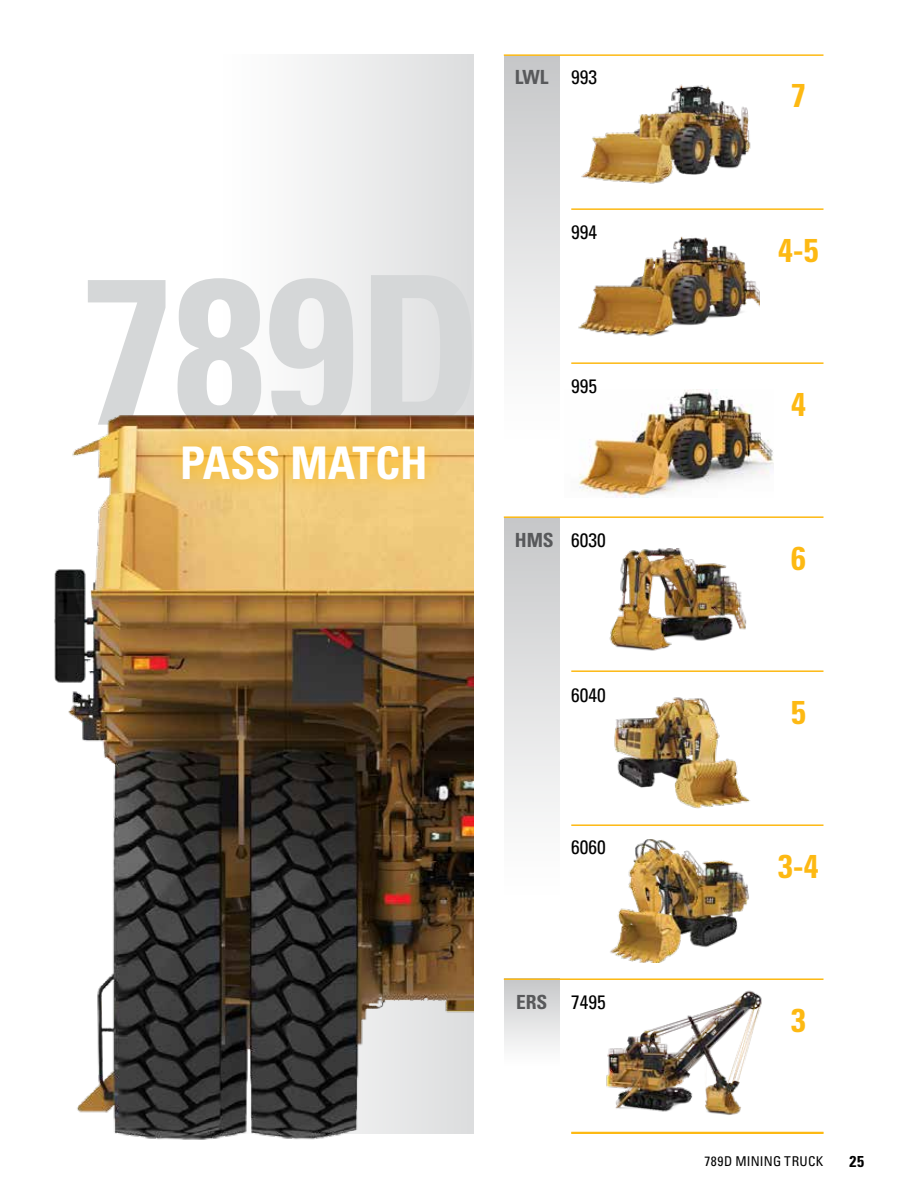
<style>
.page{position:relative;width:918px;height:1188px;background:#fff}
.page>*{position:absolute;margin:0;border:0;box-sizing:border-box;transform-origin:0 0}
.t1{font:700 condensed 207.15px "Univers LT Std";color:#d5d7d8}
.t2{font:700 condensed 45px "Univers LT Std";color:#fff}
.t3{font:700 condensed 33px "Univers LT Std";color:#fdb913}
.t4{font:condensed 19.5px "Univers LT Std";color:#000}
.t5{font:700 condensed 19.5px "Univers LT Std";color:#58595b}
.t6{font:700 condensed 15.75px "Univers LT Std";color:#000}
.t7{font:condensed 13.5px "Univers LT Std";letter-spacing:.025em;color:#000}
</style>
<div class="page">
<img style="left:610px;top:839px;width:139px;height:124px">
<div style="left:504px;top:978px;width:56px;height:88px;background:linear-gradient(to bottom,#c6c7c9,#fff)"></div>
<div style="left:504px;top:56px;width:56px;height:384px;background:linear-gradient(to bottom,#c7c8c9,#fff)"></div>
<div style="left:504px;top:517px;width:56px;height:379px;background:linear-gradient(to bottom,#c7c8c9,#fff)"></div>
<img style="left:606px;top:990px;width:156px;height:125px">
<hr style="left:571px;top:1132px;width:253px;height:2px;background:#fdb913">
<hr style="left:571px;top:824px;width:253px;height:2px;background:#fdb913">
<hr style="left:504px;top:978px;width:320px;height:2px;background:#fdb913">
<hr style="left:571px;top:670px;width:253px;height:2px;background:#fdb913">
<hr style="left:571px;top:208px;width:253px;height:2px;background:#fdb913">
<hr style="left:504px;top:516px;width:320px;height:2px;background:#fdb913">
<hr style="left:504px;top:54px;width:320px;height:2px;background:#fdb913">
<hr style="left:571px;top:362px;width:253px;height:2px;background:#fdb913">
<img style="left:609px;top:548px;width:138px;height:103px">
<img style="left:614px;top:697px;width:136px;height:112px">
<img style="left:581px;top:84px;width:170px;height:100px">
<img style="left:578px;top:389px;width:195px;height:108px">
<img style="left:578px;top:236px;width:182px;height:101px">
<div style="left:222px;top:54px;width:251px;height:1080px;background:linear-gradient(to right,#fff,#dcddde)"></div>
<img style="left:54px;top:347px;width:419px;height:793px">
<svg style="left:164px;top:428px;width:280px;height:70px;background:#f1c565"></svg>
<p class="t5" style="left:515px;top:65px;width:35px">LWL</p>
<p class="t4" style="left:571px;top:64px;width:27px">993</p>
<h1 class="t1" style="left:81px;top:224px;width:404px">789D</h1>
<h2 class="t2" style="left:180px;top:435px;width:249px">PASS MATCH</h2>
<p class="t4" style="left:571px;top:220px;width:27px">994</p>
<p class="t4" style="left:571px;top:374px;width:27px">995</p>
<p class="t5" style="left:515px;top:528px;width:40px">HMS</p>
<p class="t4" style="left:571px;top:527px;width:36px">6030</p>
<p class="t4" style="left:571px;top:682px;width:36px">6040</p>
<p class="t4" style="left:571px;top:834px;width:36px">6060</p>
<p class="t5" style="left:516px;top:990px;width:33px">ERS</p>
<p class="t4" style="left:571px;top:990px;width:36px">7495</p>
<h3 class="t3" style="left:791px;top:75px;width:16px">7</h3>
<h3 class="t3" style="left:778px;top:230px;width:42px">4-5</h3>
<h3 class="t3" style="left:791px;top:384px;width:16px">4</h3>
<h3 class="t3" style="left:791px;top:538px;width:16px">6</h3>
<h3 class="t3" style="left:791px;top:692px;width:16px">5</h3>
<h3 class="t3" style="left:778px;top:846px;width:42px">3-4</h3>
<h3 class="t3" style="left:791px;top:1000px;width:16px">3</h3>
<p class="t7" style="left:704px;top:1153px;width:121px">789D MINING TRUCK</p>
<p class="t6" style="left:849px;top:1151px;width:16px">25</p>
</div>
